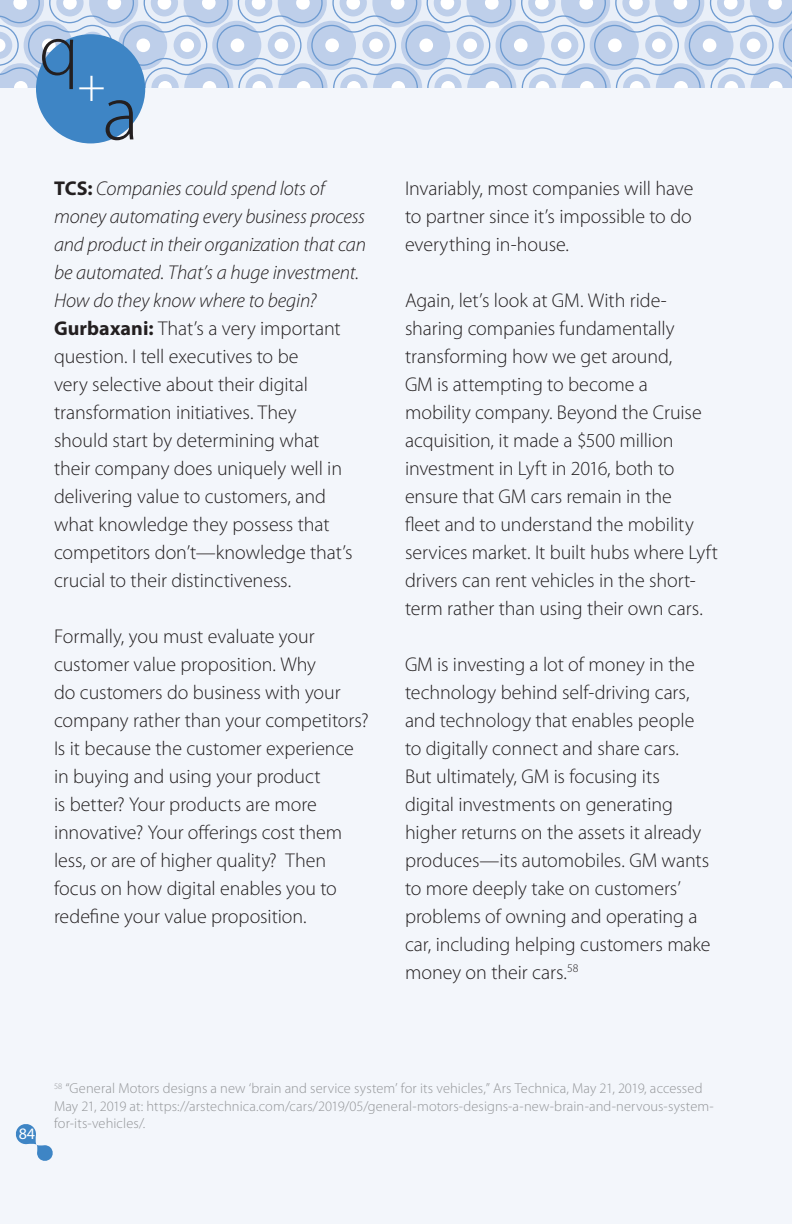
<style>
.page{position:relative;width:792px;height:1224px;background:#f3f6fb}
.page>*{position:absolute;margin:0;border:0;box-sizing:border-box;transform-origin:0 0}
.t1{font:300 80px "Myriad Pro";color:#231f20}
.t2{font:300 73px "Myriad Pro";color:#231f20}
.t3{font:300 20px/28px "Myriad Pro";letter-spacing:-.005em;color:#231f20}
.t4{font:16px "Myriad Pro";color:#fff}
.t5{font:300 14.4px/17.2px "Myriad Pro";letter-spacing:.01em;color:#939598}
.s1{font-weight:700}
.s2{font-style:italic}
</style>
<div class="page">
<svg style="left:0;top:0;width:792px;height:88px"></svg>
<div style="left:36px;top:34px;width:109px;height:109px;background:#3e85c5;border-radius:50%"></div>
<svg style="left:16px;top:1124px;width:37px;height:37px"></svg>
<h2 class="t2" style="left:39px;top:6px;width:68px">q<sub>+</sub></h2>
<h1 class="t1" style="left:102px;top:65px;width:38px">a</h1>
<p class="t3" style="left:54px;top:174px;width:314px"><span class="s1">TCS:</span> <span class="s2">Companies could spend lots of money automating every business process and product in their organization that can be automated. That’s a huge investment.<br>How do they know where to begin?<br></span><span class="s1">Gurbaxani:</span> That’s a very important question. I tell executives to be<br>very selective about their digital transformation initiatives. They<br>should start by determining what<br>their company does uniquely well in delivering value to customers, and what knowledge they possess that competitors don’t—knowledge that’s crucial to their distinctiveness.</p>
<p class="t3" style="left:54px;top:622px;width:316px">Formally, you must evaluate your customer value proposition. Why<br>do customers do business with your company rather than your competitors?<br>Is it because the customer experience in buying and using your product<br>is better? Your products are more innovative? Your offerings cost them less, or are of higher quality? Then focus on how digital enables you to redefine your value proposition.</p>
<p class="t3" style="left:405px;top:174px;width:290px;text-align:justify">Invariably, most companies will have to partner since it’s impossible to do everything in-house.</p>
<p class="t3" style="left:405px;top:286px;width:315px">Again, let’s look at GM. With ride&shy;sharing companies fundamentally transforming how we get around,<br>GM is attempting to become a mobility company. Beyond the Cruise acquisition, it made a $500 million investment in Lyft in 2016, both to ensure that GM cars remain in the<br>fleet and to understand the mobility services market. It built hubs where Lyft drivers can rent vehicles in the short&shy;term rather than using their own cars.</p>
<p class="t3" style="left:405px;top:650px;width:307px">GM is investing a lot of money in the technology behind self-driving cars, and technology that enables people to digitally connect and share cars.<br>But ultimately, GM is focusing its digital investments on generating higher returns on the assets it already produces—its automobiles. GM wants to more deeply take on customers’ problems of owning and operating a car, including helping customers make money on their cars.<sup>58</sup></p>
<p class="t4" style="left:19px;top:1124px;width:18px">84</p>
<p class="t5" style="left:54px;top:1080px;width:661px"><sup>58</sup> “General Motors designs a new ‘brain and service system’ for its vehicles,” Ars Technica, May 21, 2019, accessed<br>May 21, 2019 at: https://arstechnica.com/cars/2019/05/general-motors-designs-a-new-brain-and-nervous-system&shy;for-its-vehicles/.</p>
</div>
